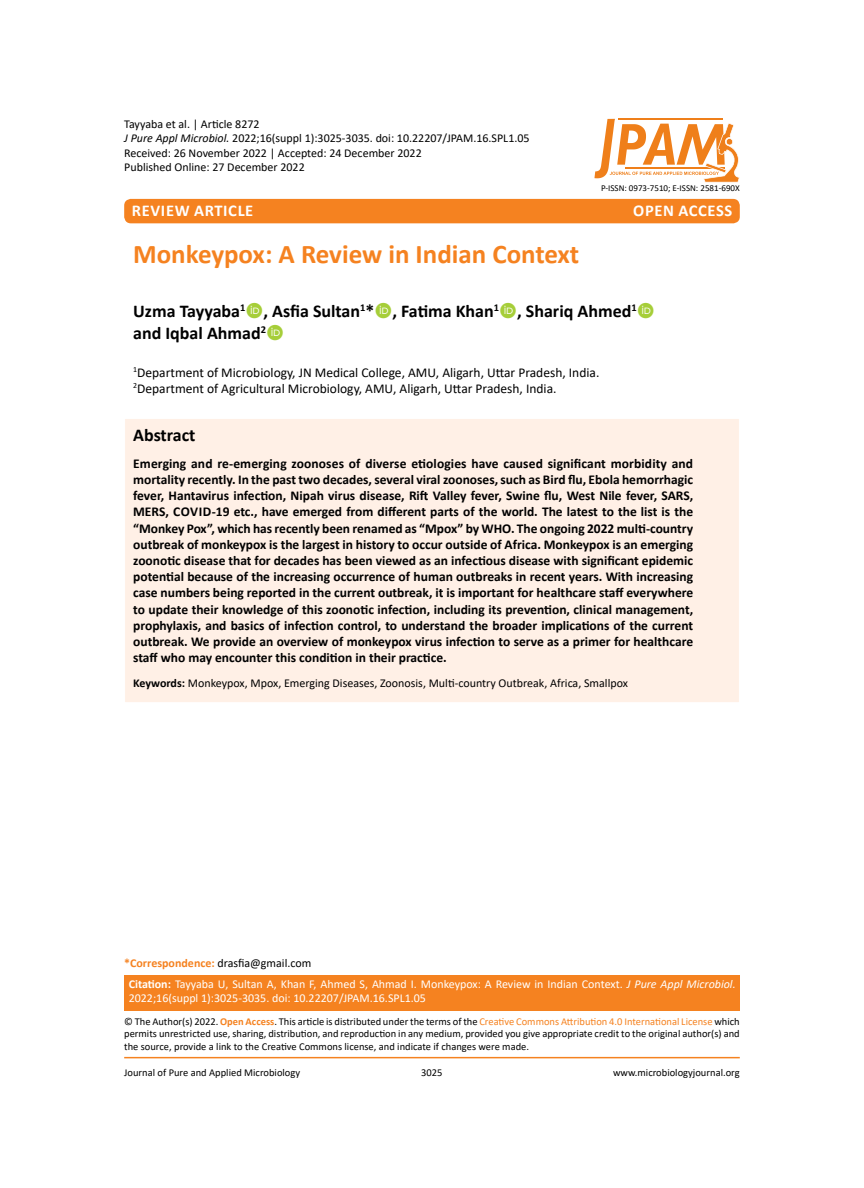
<style>
.page{position:relative;width:864px;height:1188px;background:#fff}
.page>*{position:absolute;margin:0;border:0;box-sizing:border-box;transform-origin:0 0}
.t1{font:700 27px "Calibri";color:#f58220}
.t2{font:700 18px/21.6px "Calibri";color:#000}
.t3{font:700 16.5px "Calibri";letter-spacing:.04em;color:#fff}
.t4{font:700 13.5px/16.2px "Calibri";color:#000;text-align:justify}
.t5{font:13.5px/16.2px "Calibri";color:#000}
.t6{font:12px/14.4px "Calibri";color:#000}
.t7{font:12px/14.4px "Calibri";color:#fff}
.t8{font:10.5px/12.6px "Calibri";color:#000;text-align:justify}
.t9{font:9px "Calibri";color:#000}
.s1{font-style:italic}
.s2{font-weight:700}
.s3{font-weight:700;color:#f58220}
.s4{color:#f58220}
</style>
<div class="page">
<div style="left:124px;top:418px;width:616px;height:285px;background:#fff0e6;border:1px solid #fff"></div>
<div style="left:124px;top:975px;width:616px;height:36px;background:#f58220"></div>
<hr style="left:124px;top:1057px;width:616px;height:1px;background:#f58220">
<div style="left:124px;top:199px;width:616px;height:24px;background:#f58220;border-radius:7px"></div>
<svg style="left:594px;top:119px;width:146px;height:64px"></svg>
<p class="t6" style="left:124px;top:116px;width:407px">Tayyaba et al. | Article 8272<br><span class="s1">J Pure Appl Microbiol.</span> 2022;16(suppl 1):3025-3035. doi: 10.22207/JPAM.16.SPL1.05<br>Received: 26 November 2022 | Accepted: 24 December 2022<br>Published Online: 27 December 2022</p>
<p class="t3" style="left:132px;top:198px;width:123px">ReVIEW Article</p>
<p class="t3" style="left:633px;top:198px;width:101px">OPEN ACCESS</p>
<p class="t9" style="left:601px;top:182px;width:140px">P-ISSN: 0973-7510; E-ISSN: 2581-690X</p>
<h1 class="t1" style="left:133px;top:235px;width:448px">Monkeypox: A Review in Indian Context</h1>
<h2 class="t2" style="left:133px;top:300px;width:505px">Uzma Tayyaba<sup>1</sup> , Asfia Sultan<sup>1</sup>* , Fatima Khan<sup>1</sup> , Shariq Ahmed<sup>1 </sup>and Iqbal Ahmad<sup>2</sup></h2>
<p class="t5" style="left:133px;top:364px;width:468px"><sup>1</sup>Department of Microbiology, JN Medical College, AMU, Aligarh, Uttar Pradesh, India.<br><sup>2</sup>Department of Agricultural Microbiology, AMU, Aligarh, Uttar Pradesh, India.</p>
<h2 class="t2" style="left:133px;top:424px;width:64px">Abstract</h2>
<p class="t4" style="left:133px;top:455px;width:562px">Emerging and re-emerging zoonoses of diverse etiologies have caused significant morbidity and mortality recently. In the past two decades, several viral zoonoses, such as Bird flu, Ebola hemorrhagic fever, Hantavirus infection, Nipah virus disease, Rift Valley fever, Swine flu, West Nile fever, SARS, MERS, Covid-19 etc., have emerged from different parts of the world. The latest to the list is the “Monkey Pox”, which has recently been renamed as “Mpox” by WHO. The ongoing 2022 multi-country outbreak of monkeypox is the largest in history to occur outside of Africa. Monkeypox is an emerging zoonotic disease that for decades has been viewed as an infectious disease with significant epidemic potential because of the increasing occurrence of human outbreaks in recent years. With increasing case numbers being reported in the current outbreak, it is important for healthcare staff everywhere to update their knowledge of this zoonotic infection, including its prevention, clinical management, prophylaxis, and basics of infection control, to understand the broader implications of the current outbreak. We provide an overview of monkeypox virus infection to serve as a primer for healthcare staff who may encounter this condition in their practice.</p>
<p class="t6" style="left:133px;top:676px;width:496px"><span class="s2">Keywords:</span> Monkeypox, Mpox, Emerging Diseases, Zoonosis, Multi-country Outbreak, Africa, Smallpox</p>
<p class="t6" style="left:124px;top:955px;width:189px"><span class="s3">*Correspondence:</span> drasfia@gmail.com</p>
<p class="t7" style="left:129px;top:976px;width:609px"><span class="s2">Citation:</span> Tayyaba U, Sultan A, Khan F, Ahmed S, Ahmad I. Monkeypox: A Review in Indian Context. <span class="s1">J Pure Appl Microbiol.<br></span>2022;16(suppl 1):3025-3035. doi: 10.22207/JPAM.16.SPL1.05</p>
<p class="t8" style="left:124px;top:1015px;width:617px">© The Author(s) 2022. <span class="s3">Open Access</span>. This article is distributed under the terms of the <span class="s4">Creative Commons Attribution 4.0 International License</span> which permits unrestricted use, sharing, distribution, and reproduction in any medium, provided you give appropriate credit to the original author(s) and the source, provide a link to the Creative Commons license, and indicate if changes were made.</p>
<p class="t8" style="left:124px;top:1066px;width:177px">Journal of Pure and Applied Microbiology</p>
<p class="t8" style="left:421px;top:1066px;width:23px">3025</p>
<p class="t8" style="left:613px;top:1066px;width:128px">www.microbiologyjournal.org</p>
</div>
